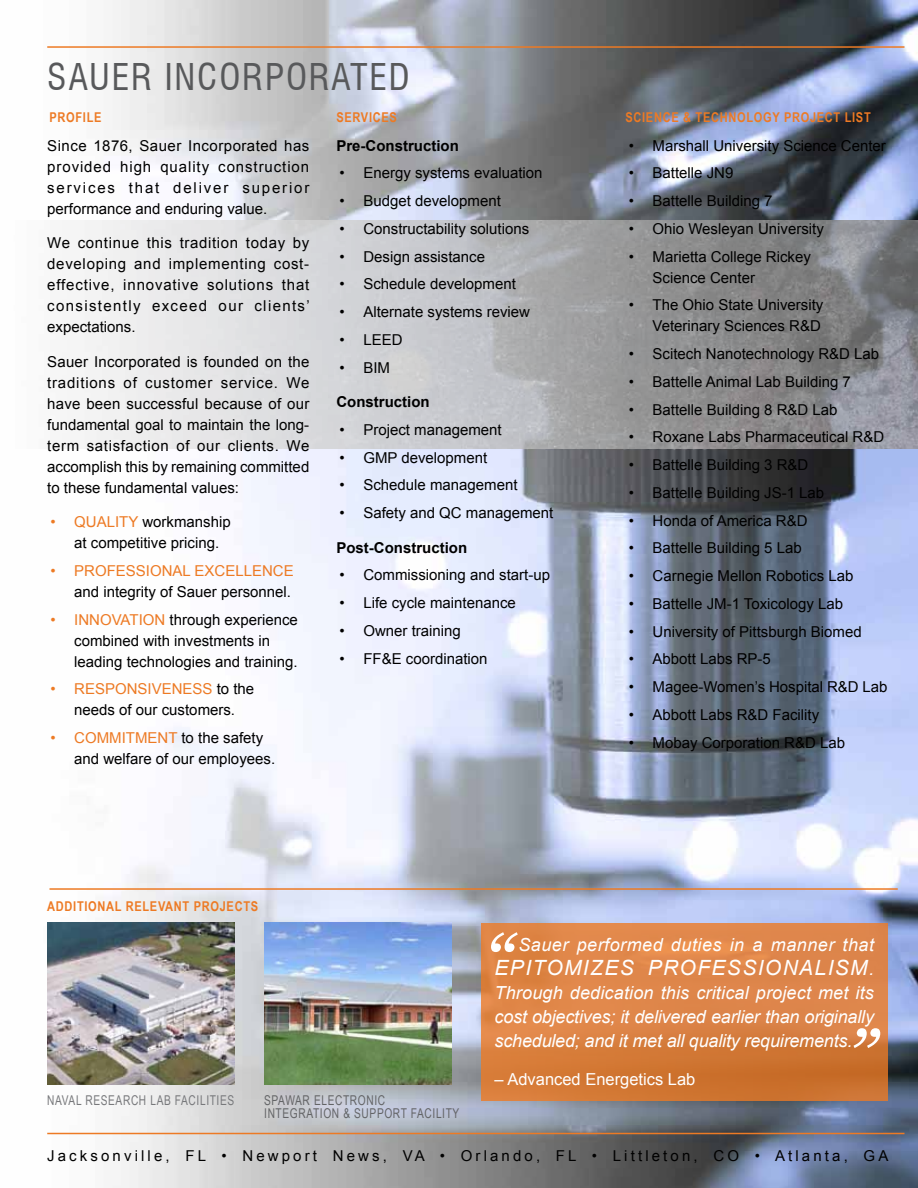
<style>
.page{position:relative;width:918px;height:1188px;background:#fff}
.page>*{position:absolute;margin:0;border:0;box-sizing:border-box;transform-origin:0 0}
.t1{font:italic 75px "Georgia";color:#fff}
.t2{font:condensed 36px "Swiss 721 BT";letter-spacing:.05em;color:#58595b}
.t3{font:italic 21px "Arial";letter-spacing:.065em;color:#fff}
.t4{font:italic 18px/24px "Arial";letter-spacing:-.01em;color:#fff;text-align:justify}
.t5{font:italic 18px "Arial";letter-spacing:.03em;color:#fff}
.t6{font:16.5px "Arial";color:#fff}
.t7{font:15px/21px "Arial";color:#000}
.t8{font:15px "Arial";letter-spacing:.21em;color:#000}
.t9{font:700 15px "Arial";color:#000}
.t10{font:15px "Arial";color:#ed7a24}
.t11{font:700 13.5px "Arial Narrow";letter-spacing:.05em;color:#ed7a24}
.t12{font:13.5px/13.5px "Arial Narrow";letter-spacing:.05em;color:#636466;scale:.92 1}
.t13{font:13.5px "Arial Narrow";letter-spacing:.05em;color:#77787b;scale:.92 1}
.s1{color:#ed7a24}
.s2{font-size:18px}
</style>
<div class="page">
<img style="left:47px;top:0;width:871px;height:1188px">
<hr style="left:47px;top:46px;width:857px;height:2px;background:#ed7a24">
<hr style="left:47px;top:1133px;width:857px;height:1px;background:#ed7a24">
<img style="left:47px;top:220px;width:871px;height:229px">
<hr style="left:50px;top:888px;width:848px;height:2px;background:#ed7a24">
<img style="left:47px;top:923px;width:188px;height:162px">
<img style="left:264px;top:923px;width:188px;height:162px">
<svg style="left:481px;top:923px;width:407px;height:178px;background:#da8041"></svg>
<h2 class="t2" style="left:47px;top:55px;width:364px">SAUER INCORPORATED</h2>
<p class="t11" style="left:50px;top:107px;width:54px">PROFILE</p>
<p class="t11" style="left:336px;top:107px;width:61px">SERVICES</p>
<p class="t11" style="left:626px;top:107px;width:239px">SCIENCE &amp; TECHNOLOGY PROJECT LIST</p>
<p class="t7" style="left:47px;top:135px;width:264px;text-align:justify">Since 1876, Sauer I ncorporated has provided high quality construction services that deliver superior performance and enduring value.</p>
<p class="t7" style="left:47px;top:233px;width:264px;text-align:justify">We continue this tradition today by developing and implementing cost&shy;effective, innovative solutions that consistently exceed our clients’ expectations.</p>
<p class="t7" style="left:47px;top:351px;width:264px;text-align:justify">Sauer I ncorporated is founded on the traditions of customer service. We have been successful because of our fundamental goal to maintain the long&shy;term satisfaction of our clients. We accomplish this by remaining committed to these fundamental values:</p>
<p class="t7" style="left:74px;top:512px;width:158px;text-indent:-24px"><span class="s1">• Quality</span> workmanship at competitive pricing.</p>
<p class="t10" style="left:50px;top:561px;width:245px">• Professional Excellence</p>
<p class="t7" style="left:74px;top:581px;width:218px">and integrity of Sauer personnel.</p>
<p class="t7" style="left:74px;top:609px;width:225px;text-indent:-24px"><span class="s1">• I nnovation</span> through experience combined with investments in leading technologies and training.</p>
<p class="t7" style="left:51px;top:679px;width:205px;text-align:center"><span class="s1">• Respons iveness</span> to the needs of our customers.</p>
<p class="t7" style="left:74px;top:728px;width:202px;text-indent:-24px"><span class="s1">• Comm itm ent</span> to the safety and welfare of our employees.</p>
<p class="t9" style="left:336px;top:135px;width:124px">Pre-Construction</p>
<p class="t7" style="left:340px;top:163px;width:204px">• Energy systems evaluation</p>
<p class="t7" style="left:340px;top:191px;width:163px">• Budget development</p>
<p class="t7" style="left:340px;top:218px;width:191px">• Constructability solutions</p>
<p class="t7" style="left:340px;top:246px;width:147px">• Design assistance</p>
<p class="t7" style="left:340px;top:274px;width:178px">• Schedule development</p>
<p class="t7" style="left:340px;top:302px;width:192px">• Alternate systems review</p>
<p class="t7" style="left:340px;top:329px;width:34px">• LEE</p>
<p class="t7" style="left:392px;top:329px;width:12px">D</p>
<p class="t7" style="left:340px;top:357px;width:52px">• BIM</p>
<p class="t9" style="left:336px;top:392px;width:95px">Construction</p>
<p class="t7" style="left:340px;top:419px;width:164px">• Project management</p>
<p class="t7" style="left:340px;top:447px;width:149px">• GMP development</p>
<p class="t7" style="left:340px;top:475px;width:180px">• Schedule management</p>
<p class="t7" style="left:340px;top:503px;width:215px">• Safety and QC management</p>
<p class="t9" style="left:336px;top:537px;width:132px">Post-Construction</p>
<p class="t7" style="left:340px;top:565px;width:212px">• Commissioning and start-up</p>
<p class="t7" style="left:340px;top:593px;width:178px">• Life cycle maintenance</p>
<p class="t7" style="left:340px;top:620px;width:123px">• Owner training</p>
<p class="t7" style="left:340px;top:648px;width:149px">• FF&amp;E coordination</p>
<p class="t7" style="left:629px;top:135px;width:259px">• Marshall University Science Center</p>
<p class="t7" style="left:629px;top:163px;width:106px">• Battelle JN9</p>
<p class="t7" style="left:629px;top:191px;width:145px">• Battelle Building 7</p>
<p class="t7" style="left:629px;top:218px;width:197px">• Ohio Wesleyan University</p>
<p class="t7" style="left:653px;top:246px;width:160px;text-indent:-24px">• Marietta College Rickey<br>Science Center</p>
<p class="t7" style="left:629px;top:295px;width:196px;text-align:right">• The Ohio State University<br>Veterinary Sciences R&amp;D</p>
<p class="t7" style="left:629px;top:344px;width:252px">• Scitech Nanotechnology R&amp;D Lab</p>
<p class="t7" style="left:629px;top:371px;width:224px">• Battelle Animal Lab Building 7</p>
<p class="t7" style="left:629px;top:399px;width:210px">• Battelle Building 8 R&amp;D Lab</p>
<p class="t7" style="left:629px;top:427px;width:257px">• Roxane Labs Pharmaceutical R&amp;D</p>
<p class="t7" style="left:629px;top:455px;width:181px">• Battelle Building 3 R&amp;D</p>
<p class="t7" style="left:629px;top:482px;width:197px">• Battelle Building JS-1 Lab</p>
<p class="t7" style="left:629px;top:510px;width:180px">• Honda of America R&amp;D</p>
<p class="t7" style="left:629px;top:538px;width:175px">• Battelle Building 5 Lab</p>
<p class="t7" style="left:629px;top:566px;width:226px">• Carnegie Mellon Robotics Lab</p>
<p class="t7" style="left:629px;top:593px;width:216px">• Battelle JM-1 Toxicology Lab</p>
<p class="t7" style="left:629px;top:621px;width:234px">• University of Pittsburgh Biomed</p>
<p class="t7" style="left:629px;top:649px;width:144px">• Abbott Labs RP-5</p>
<p class="t7" style="left:629px;top:677px;width:260px">• Magee-Women’s Hospital R&amp;D Lab</p>
<p class="t7" style="left:629px;top:704px;width:192px">• Abbott Labs R&amp;D Facility</p>
<p class="t7" style="left:629px;top:732px;width:218px">• Mobay Corporation R&amp;D Lab</p>
<p class="t11" style="left:47px;top:896px;width:205px">ADDITIONAL RELEVANT PROJECTS</p>
<h1 class="t1" style="left:484px;top:915px;width:30px">“</h1>
<p class="t5" style="left:518px;top:933px;width:358px">Sauer performed duties in a manner that</p>
<h3 class="t3" style="left:495px;top:954px;width:381px">epitomizes professionalism<span class="s2">.</span></h3>
<p class="t4" style="left:495px;top:981px;width:381px">Through dedication this critical project met its cost objectives; it delivered earlier than originally scheduled; and it met all quality requirements.</p>
<p class="t6" style="left:495px;top:1069px;width:202px">– Advanced Energetics Lab</p>
<h1 class="t1" style="left:847px;top:1011px;width:30px">”</h1>
<p class="t12" style="left:264px;top:1093px;width:214px;text-indent:50px">ELECTRONIC<br>INTEGRATION &amp; SUPPORT FACILITY</p>
<p class="t13" style="left:47px;top:1090px;width:205px">NAVAL RESEARCH LAB FACILITIES</p>
<p class="t12" style="left:264px;top:1093px;width:10px">SPAWAR</p>
<p class="t8" style="left:47px;top:1146px;width:680px">Jacksonville, FL • Newport News, VA • Orlando, FL • Littleton, CO</p>
<p class="t7" style="left:755px;top:1146px;width:135px">• Atlanta, GA</p>
</div>
